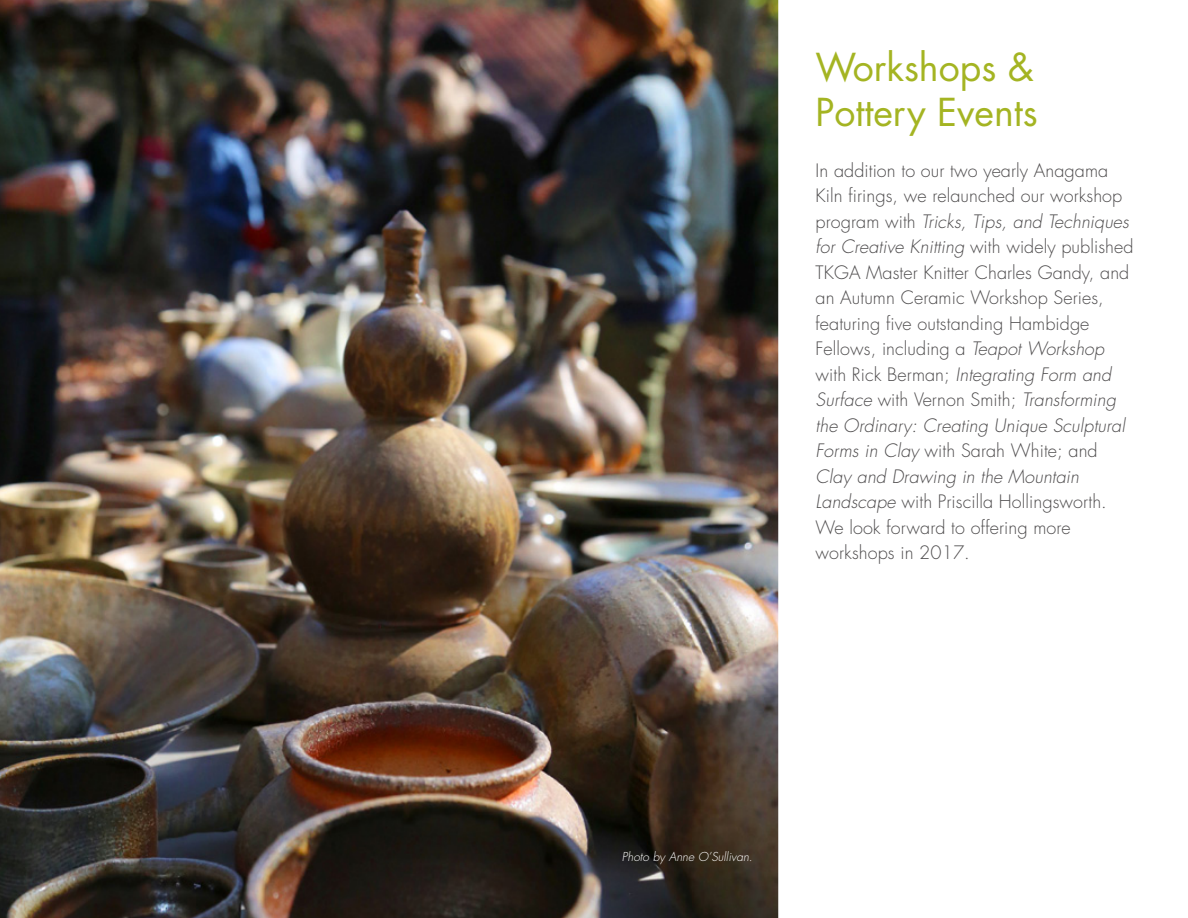
<style>
.page{position:relative;width:1188px;height:918px;background:#fff}
.page>*{position:absolute;margin:0;border:0;box-sizing:border-box;transform-origin:0 0}
.t1{font:37.5px/45px "Futura Std";color:#a4b422}
.t2{font:300 18px/25.5px "Futura Std";letter-spacing:.005em;color:#4e4c4d}
.t3{font:italic 300 12px "Futura Std";color:#fff}
.s1{font-style:italic}
</style>
<div class="page">
<img style="left:0;top:0;width:778px;height:918px">
<h1 class="t1" style="left:816px;top:45px;width:224px">Workshops &amp;<br>Pottery Events</h1>
<p class="t2" style="left:816px;top:158px;width:319px">In addition to our two yearly Anagama Kiln firings, we relaunched our workshop program with <span class="s1">Tricks, Tips, and Techniques for Creative Knitting</span> with widely published TKGA Master Knitter Charles Gandy, and an Autumn Ceramic Workshop Series, featuring five outstanding Hambidge Fellows, including a <span class="s1">Teapot Workshop </span>with Rick Berman; <span class="s1">Integrating Form and Surface</span> with Vernon Smith; <span class="s1">Transforming the Ordinary: Creating Unique Sculptural Forms in Clay</span> with Sarah White; and <span class="s1">Clay and Drawing in the Mountain Landscape</span> with Priscilla Hollingsworth.<br>We look forward to offering more workshops in 2017.</p>
<p class="t3" style="left:622px;top:849px;width:132px">Photo by Anne O’Sullivan.</p>
</div>
